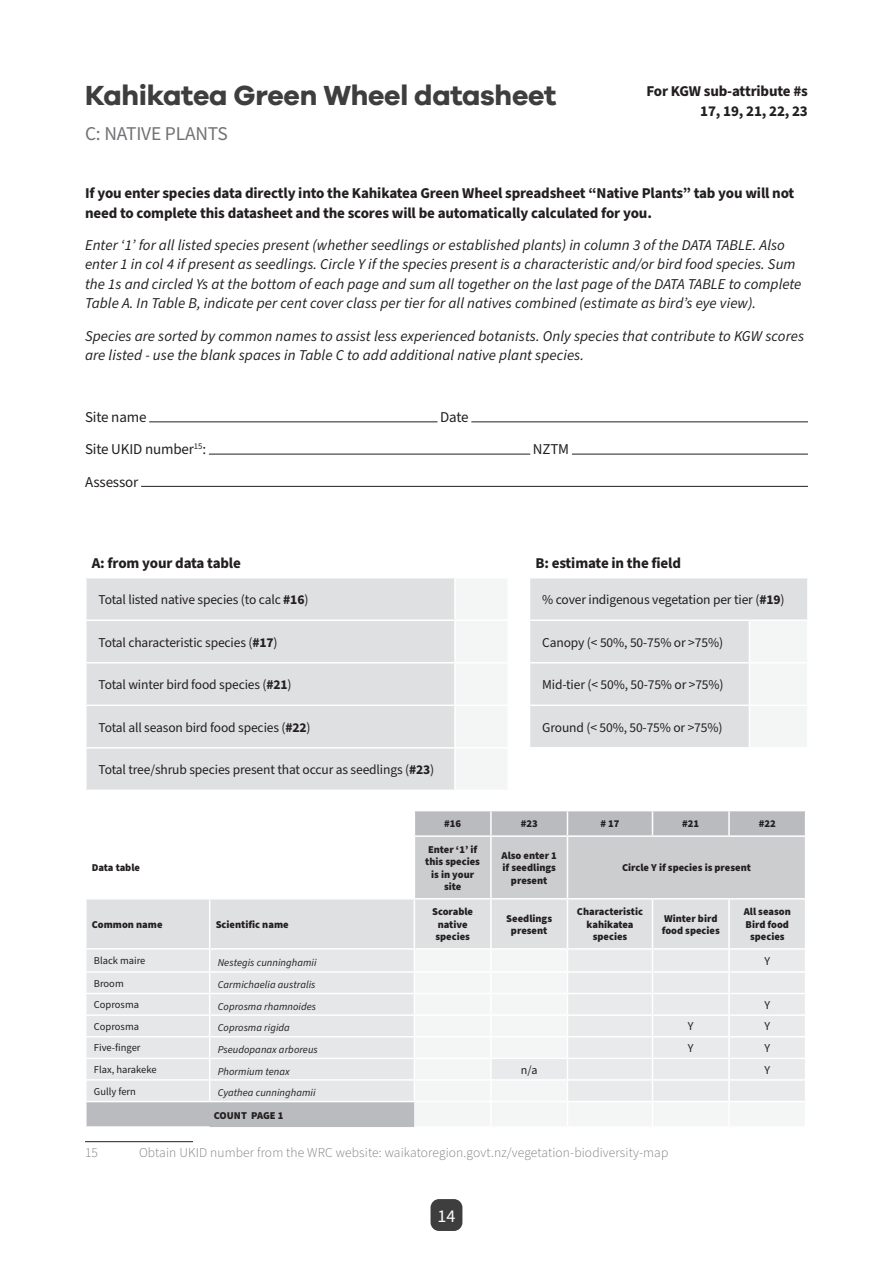
<style>
.page{position:relative;width:893px;height:1263px;background:#fff}
.page>*{position:absolute;margin:0;border:0;box-sizing:border-box;transform-origin:0 0}
.t1{font:700 28.5px "Galano Grotesque";letter-spacing:-.01em;color:#3e3e3f}
.t2{font:19.5px "Source Sans Pro";letter-spacing:-.01em;color:#727376}
.t3{font:18px "Source Sans Pro";color:#fff}
.t4{font:italic 15px/19.5px "Source Sans Pro";letter-spacing:.005em;color:#231f20}
.t5{font:700 15px/19.5px "Source Sans Pro";letter-spacing:-.01em;color:#231f20}
.t6{font:15px "Source Sans Pro";letter-spacing:-.01em;color:#231f20}
.t7{font:13.5px "Source Sans Pro";letter-spacing:-.01em;color:#231f20}
.t8{font:300 13.5px "Source Sans Pro";letter-spacing:.01em;color:#7a7c7f}
.t9{font:12px "Source Sans Pro";color:#231f20}
.t10{font:900 10.5px/12.6px "Source Sans Pro";color:#231f20;text-align:center}
.t11{font:italic 10.5px "Source Sans Pro";letter-spacing:.005em;color:#231f20}
.t12{font:10.5px "Source Sans Pro";color:#231f20}
.s1{font-weight:700}
</style>
<div class="page">
<div style="left:431px;top:1199px;width:31px;height:32px;background:#3e3e3f;border-radius:9px"></div>
<hr style="left:149px;top:421px;width:288px;height:1px;background:#231f20">
<hr style="left:471px;top:421px;width:337px;height:1px;background:#231f20">
<hr style="left:209px;top:454px;width:321px;height:1px;background:#231f20">
<hr style="left:572px;top:454px;width:236px;height:1px;background:#231f20">
<hr style="left:141px;top:486px;width:667px;height:1px;background:#231f20">
<div style="left:87px;top:578px;width:367px;height:212px;background:#dfe0e2"></div>
<svg style="left:456px;top:578px;width:351px;height:211px;fill:#dfe0e2"></svg>
<svg style="left:530px;top:748px;width:277px;height:41px"></svg>
<hr style="left:507px;top:578px;width:2px;height:41px;background:#fff">
<hr style="left:455px;top:619px;width:54px;height:2px;background:#fff">
<hr style="left:507px;top:621px;width:2px;height:41px;background:#fff">
<hr style="left:455px;top:662px;width:54px;height:1px;background:#fff">
<hr style="left:507px;top:663px;width:2px;height:41px;background:#fff">
<hr style="left:507px;top:706px;width:2px;height:41px;background:#fff">
<hr style="left:455px;top:704px;width:54px;height:2px;background:#fff">
<hr style="left:455px;top:747px;width:54px;height:1px;background:#fff">
<hr style="left:507px;top:748px;width:2px;height:42px;background:#fff">
<hr style="left:749px;top:662px;width:60px;height:1px;background:#fff">
<hr style="left:749px;top:704px;width:60px;height:2px;background:#fff">
<hr style="left:749px;top:747px;width:60px;height:1px;background:#fff">
<hr style="left:85px;top:619px;width:370px;height:2px;background:#fff">
<hr style="left:85px;top:662px;width:370px;height:1px;background:#fff">
<hr style="left:85px;top:704px;width:370px;height:2px;background:#fff">
<hr style="left:85px;top:747px;width:370px;height:1px;background:#fff">
<hr style="left:529px;top:578px;width:1px;height:41px;background:#fff">
<hr style="left:749px;top:619px;width:60px;height:2px;background:#fff">
<hr style="left:529px;top:619px;width:220px;height:2px;background:#fff">
<hr style="left:529px;top:621px;width:1px;height:41px;background:#fff">
<hr style="left:749px;top:621px;width:1px;height:41px;background:#fff">
<hr style="left:529px;top:662px;width:220px;height:1px;background:#fff">
<hr style="left:529px;top:663px;width:1px;height:41px;background:#fff">
<hr style="left:749px;top:663px;width:1px;height:41px;background:#fff">
<hr style="left:529px;top:706px;width:1px;height:41px;background:#fff">
<hr style="left:749px;top:706px;width:1px;height:41px;background:#fff">
<hr style="left:529px;top:704px;width:220px;height:2px;background:#fff">
<hr style="left:529px;top:747px;width:220px;height:1px;background:#fff">
<hr style="left:529px;top:748px;width:1px;height:42px;background:#fff">
<hr style="left:749px;top:748px;width:1px;height:42px;background:#fff">
<svg style="left:86px;top:811px;width:720px;height:315px"></svg>
<hr style="left:414px;top:835px;width:77px;height:2px;background:#fff">
<hr style="left:491px;top:835px;width:76px;height:2px;background:#fff">
<hr style="left:490px;top:837px;width:2px;height:61px;background:#fff">
<hr style="left:567px;top:835px;width:85px;height:2px;background:#fff">
<hr style="left:567px;top:837px;width:1px;height:61px;background:#fff">
<hr style="left:652px;top:835px;width:77px;height:2px;background:#fff">
<hr style="left:729px;top:835px;width:77px;height:2px;background:#fff">
<hr style="left:805px;top:837px;width:1px;height:61px;background:#fff">
<hr style="left:414px;top:898px;width:77px;height:1px;background:#fff">
<hr style="left:490px;top:899px;width:2px;height:49px;background:#fff">
<hr style="left:491px;top:898px;width:76px;height:1px;background:#fff">
<hr style="left:567px;top:898px;width:85px;height:1px;background:#fff">
<hr style="left:567px;top:899px;width:1px;height:49px;background:#fff">
<hr style="left:652px;top:899px;width:1px;height:49px;background:#fff">
<hr style="left:652px;top:898px;width:77px;height:1px;background:#fff">
<hr style="left:729px;top:898px;width:77px;height:1px;background:#fff">
<hr style="left:728px;top:899px;width:2px;height:49px;background:#fff">
<hr style="left:805px;top:899px;width:1px;height:49px;background:#fff">
<hr style="left:85px;top:835px;width:125px;height:2px;background:#fff">
<hr style="left:85px;top:837px;width:2px;height:61px;background:#fff">
<hr style="left:210px;top:835px;width:204px;height:2px;background:#fff">
<hr style="left:414px;top:837px;width:1px;height:61px;background:#fff">
<hr style="left:85px;top:898px;width:125px;height:1px;background:#fff">
<hr style="left:85px;top:899px;width:2px;height:49px;background:#fff">
<hr style="left:210px;top:898px;width:204px;height:1px;background:#fff">
<hr style="left:414px;top:899px;width:1px;height:49px;background:#fff">
<hr style="left:85px;top:1141px;width:108px;height:1px;background:#231f20">
<h1 class="t1" style="left:85px;top:77px;width:473px">Kahikatea Green Wheel datasheet</h1>
<h2 class="t2" style="left:85px;top:121px;width:144px">C: NATIVE PLANTS</h2>
<p class="t5" style="left:646px;top:82px;width:163px;text-align:right">For KGW sub-attribute #s<br>17, 19, 21, 22, 23</p>
<p class="t5" style="left:85px;top:184px;width:711px">If you enter species data directly into the Kahikatea Green Wheel spreadsheet “Native Plants” tab you will not need to complete this datasheet and the scores will be automatically calculated for you.</p>
<p class="t4" style="left:85px;top:236px;width:718px">Enter ‘1’ for all listed species present (whether seedlings or established plants) in column 3 of the DATA TABLE. Also enter 1 in col 4 if present as seedlings. Circle Y if the species present is a characteristic and/or bird food species. Sum the 1s and circled Ys at the bottom of each page and sum all together on the last page of the DATA TABLE to complete Table A. In Table B, indicate per cent cover class per tier for all natives combined (estimate as bird’s eye view).</p>
<p class="t4" style="left:85px;top:326px;width:720px">Species are sorted by common names to assist less experienced botanists. Only species that contribute to KGW scores are listed - use the blank spaces in Table C to add additional native plant species.</p>
<p class="t6" style="left:85px;top:407px;width:63px">Site name</p>
<p class="t6" style="left:440px;top:407px;width:30px">Date</p>
<p class="t6" style="left:85px;top:439px;width:123px">Site UKID number<sup>15</sup>:</p>
<p class="t6" style="left:533px;top:439px;width:38px">NZTM</p>
<p class="t6" style="left:85px;top:472px;width:55px">Assessor</p>
<p class="t5" style="left:92px;top:554px;width:151px">A: from your data table</p>
<p class="t5" style="left:535px;top:554px;width:147px">B: estimate in the field</p>
<p class="t7" style="left:99px;top:590px;width:211px">Total listed native species (to calc <span class="s1">#16</span>)</p>
<p class="t7" style="left:542px;top:590px;width:244px">% cover indigenous vegetation per tier (<span class="s1">#19</span>)</p>
<p class="t7" style="left:99px;top:633px;width:181px">Total characteristic species (<span class="s1">#17</span>)</p>
<p class="t7" style="left:542px;top:633px;width:182px">Canopy (&lt; 50%, 50-75% or &gt;75%)</p>
<p class="t7" style="left:99px;top:676px;width:195px">Total winter bird food species (<span class="s1">#21</span>)</p>
<p class="t7" style="left:542px;top:676px;width:183px">Mid-tier (&lt; 50%, 50-75% or &gt;75%)</p>
<p class="t7" style="left:99px;top:718px;width:214px">Total all season bird food species (<span class="s1">#22</span>)</p>
<p class="t7" style="left:542px;top:718px;width:182px">Ground (&lt; 50%, 50-75% or &gt;75%)</p>
<p class="t7" style="left:99px;top:761px;width:337px">Total tree/shrub species present that occur as seedlings (<span class="s1">#23</span>)</p>
<p class="t10" style="left:92px;top:862px;width:50px">Data table</p>
<p class="t10" style="left:92px;top:918px;width:72px">Common name</p>
<p class="t10" style="left:216px;top:918px;width:74px">Scientific name</p>
<p class="t10" style="left:444px;top:818px;width:19px">#16</p>
<p class="t10" style="left:521px;top:818px;width:19px">#23</p>
<p class="t10" style="left:600px;top:818px;width:21px"># 17</p>
<p class="t10" style="left:682px;top:818px;width:19px">#21</p>
<p class="t10" style="left:759px;top:818px;width:19px">#22</p>
<p class="t10" style="left:425px;top:843px;width:56px">Enter ‘1’ if this species is in your site</p>
<p class="t10" style="left:502px;top:849px;width:57px">Also enter 1 if seedlings present</p>
<p class="t10" style="left:622px;top:862px;width:130px">Circle Y if species is present</p>
<p class="t10" style="left:432px;top:906px;width:42px;text-align:left">Scorable native species</p>
<p class="t10" style="left:506px;top:912px;width:47px">Seedlings present</p>
<p class="t10" style="left:577px;top:906px;width:68px">Characteristic kahikatea species</p>
<p class="t10" style="left:662px;top:912px;width:60px;text-align:left">Winter bird food species</p>
<p class="t10" style="left:744px;top:906px;width:49px">All season<br>Bird food species</p>
<p class="t12" style="left:94px;top:954px;width:53px">Black maire</p>
<p class="t11" style="left:218px;top:955px;width:100px">Nestegis cunninghamii</p>
<p class="t9" style="left:764px;top:953px;width:7px">Y</p>
<p class="t12" style="left:94px;top:976px;width:31px">Broom</p>
<p class="t11" style="left:218px;top:977px;width:99px">Carmichaelia australis</p>
<p class="t12" style="left:94px;top:998px;width:47px">Coprosma</p>
<p class="t11" style="left:218px;top:999px;width:100px">Coprosma rhamnoides</p>
<p class="t9" style="left:764px;top:997px;width:7px">Y</p>
<p class="t12" style="left:94px;top:1019px;width:47px">Coprosma</p>
<p class="t11" style="left:218px;top:1021px;width:74px">Coprosma rigida</p>
<p class="t9" style="left:688px;top:1018px;width:7px">Y</p>
<p class="t9" style="left:764px;top:1018px;width:7px">Y</p>
<p class="t12" style="left:94px;top:1041px;width:48px">Five-finger</p>
<p class="t11" style="left:218px;top:1042px;width:102px">Pseudopanax arboreus</p>
<p class="t9" style="left:688px;top:1040px;width:7px">Y</p>
<p class="t9" style="left:764px;top:1040px;width:7px">Y</p>
<p class="t12" style="left:94px;top:1062px;width:64px">Flax, harakeke</p>
<p class="t11" style="left:218px;top:1064px;width:73px">Phormium tenax</p>
<p class="t9" style="left:521px;top:1061px;width:18px">n/a</p>
<p class="t9" style="left:764px;top:1061px;width:7px">Y</p>
<p class="t12" style="left:94px;top:1084px;width:44px">Gully fern</p>
<p class="t11" style="left:218px;top:1085px;width:99px">Cyathea cunninghamii</p>
<p class="t10" style="left:214px;top:1109px;width:71px">COUNT PAGE 1</p>
<p class="t8" style="left:85px;top:1143px;width:15px">15</p>
<p class="t8" style="left:139px;top:1143px;width:531px">Obtain UKID number from the WRC website: waikatoregion.govt.nz/vegetation-biodiversity-map</p>
<p class="t3" style="left:438px;top:1204px;width:19px">14</p>
</div>
